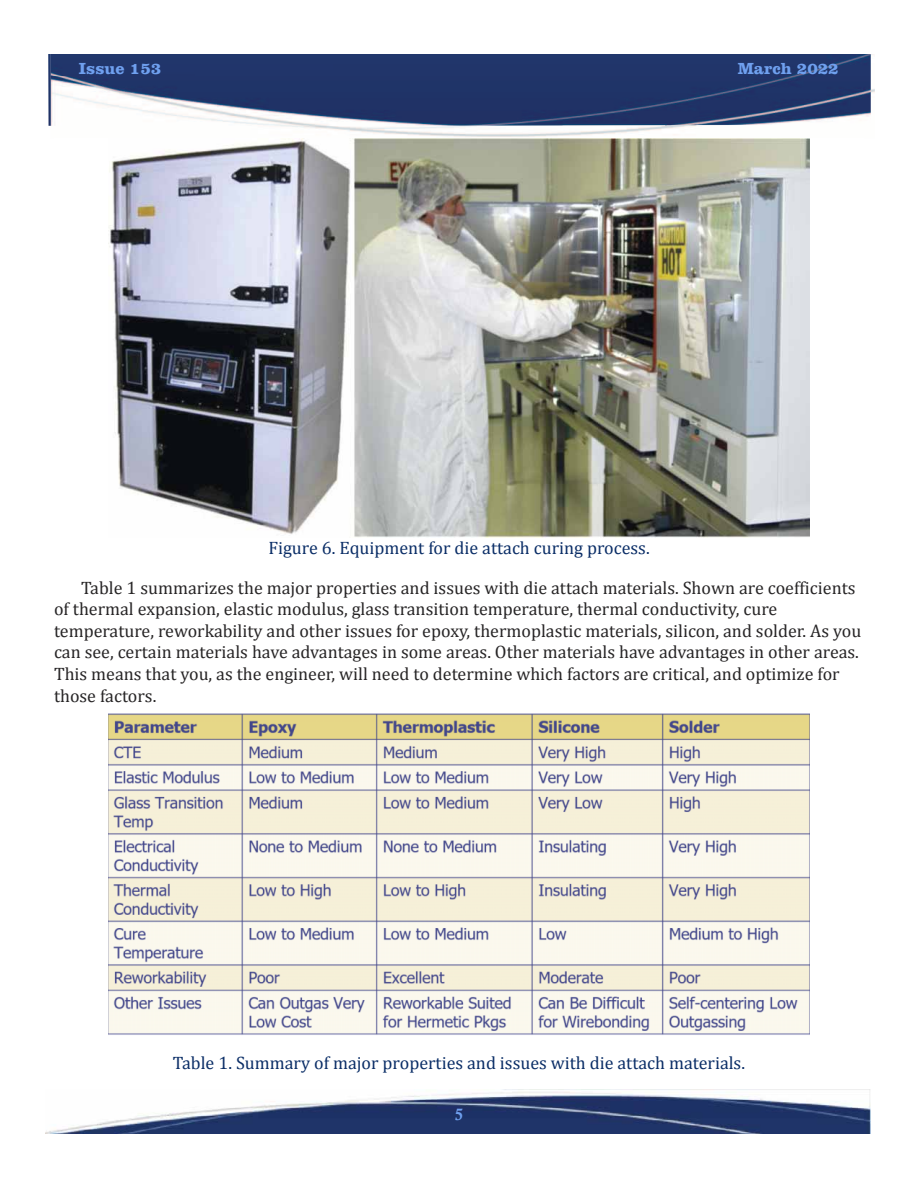
<style>
.page{position:relative;width:918px;height:1188px;background:#fff}
.page>*{position:absolute;margin:0;border:0;box-sizing:border-box;transform-origin:0 0}
.t1{font:18px/21.6px "Cambria";color:#272526}
.t2{font:18px "Cambria";color:#0b2e67}
.t3{font:700 16.5px "Clarendon BT";color:#6fa0ef}
.t4{font:700 16.5px "Calisto";color:#6fa0ef}
</style>
<div class="page">
<img style="left:48px;top:54px;width:775px;height:72px">
<img style="left:823px;top:54px;width:52px;height:66px">
<img style="left:51px;top:124px;width:772px;height:13px">
<img style="left:45px;top:1089px;width:825px;height:45px">
<img style="left:108px;top:139px;width:702px;height:399px">
<img style="left:108px;top:713px;width:702px;height:322px">
<p class="t3" style="left:79px;top:63px;width:84px">Issue 153</p>
<p class="t3" style="left:738px;top:63px;width:103px">March 2022</p>
<p class="t2" style="left:268px;top:537px;width:383px">Figure 6. Equipment for die attach curing process.</p>
<p class="t1" style="left:54px;top:576px;width:809px;text-indent:27px">Table 1 summarizes the major properties and issues with die attach materials. Shown are coefficients of thermal expansion, elastic modulus, glass transition temperature, thermal conductivity, cure temperature, reworkability and other issues for epoxy, thermoplastic materials, silicon, and solder. As you can see, certain materials have advantages in some areas. Other materials have advantages in other areas.<br>This means that you, as the engineer, will need to determine which factors are critical, and optimize for those factors.</p>
<p class="t2" style="left:173px;top:1052px;width:574px">Table 1. Summary of major properties and issues with die attach materials.</p>
<p class="t4" style="left:455px;top:1108px;width:10px">5</p>
</div>
